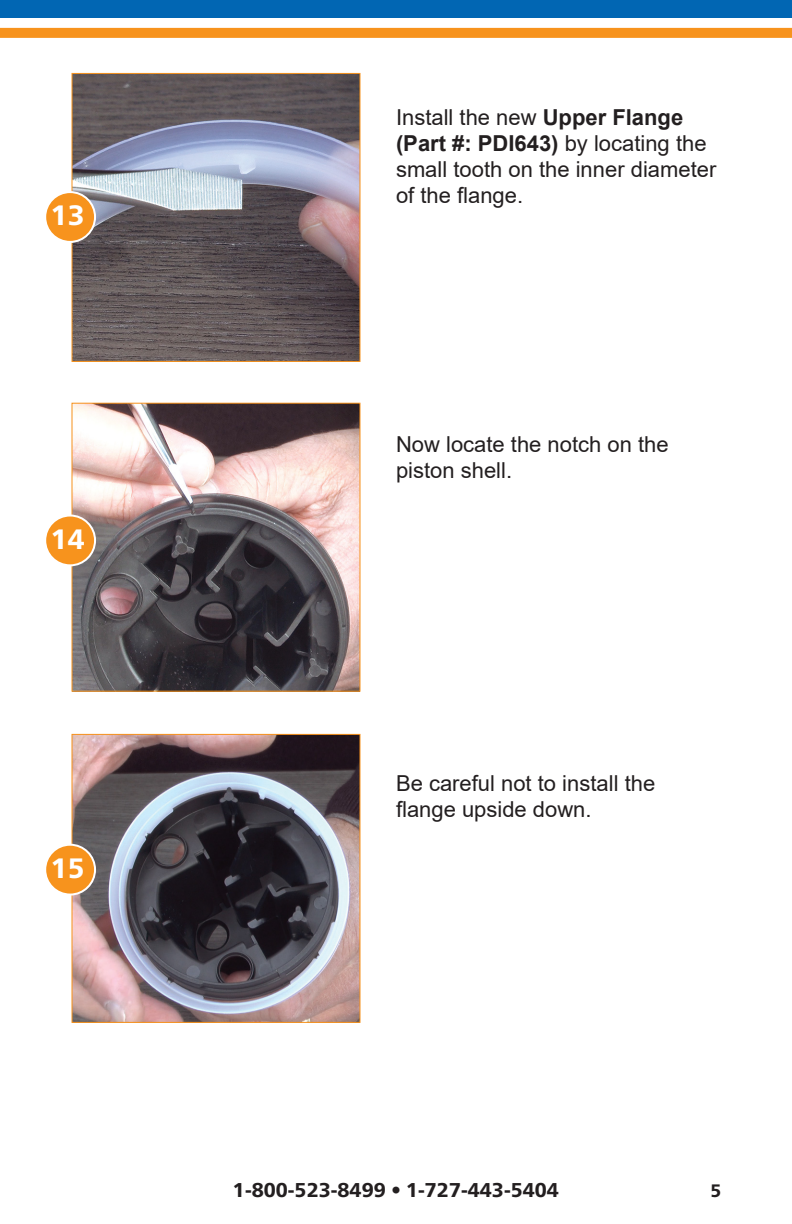
<style>
.page{position:relative;width:792px;height:1224px;background:#fff}
.page>*{position:absolute;margin:0;border:0;box-sizing:border-box;transform-origin:0 0}
.t1{font:800 28px "Frutiger Neue LT Pro";color:#fff}
.t2{font:22px/26px "Arial";color:#231f20}
.t3{font:800 20px "Frutiger Neue LT Pro";color:#231f20}
.t4{font:800 18px "Frutiger Neue LT Pro";color:#231f20}
.s1{font-weight:700}
</style>
<div class="page">
<div style="left:0;top:0;width:792px;height:18px;background:#0166b3"></div>
<div style="left:0;top:28px;width:792px;height:10px;background:#f7931d"></div>
<img style="left:74px;top:736px;width:284px;height:285px">
<div style="left:72px;top:734px;width:288px;height:289px;border:1px solid #f7931d"></div>
<img style="left:74px;top:405px;width:284px;height:285px">
<div style="left:72px;top:403px;width:288px;height:289px;border:1px solid #f7931d"></div>
<img style="left:74px;top:75px;width:284px;height:285px">
<div style="left:72px;top:73px;width:288px;height:289px;border:1px solid #f7931d"></div>
<div style="left:45px;top:516px;width:50px;height:49px;background:#f7931d;border-radius:50%"></div>
<div style="left:44px;top:515px;width:52px;height:51px;border:2px solid #fff;border-radius:50%"></div>
<div style="left:45px;top:192px;width:50px;height:50px;background:#f7931d;border-radius:50%"></div>
<div style="left:44px;top:191px;width:52px;height:52px;border:2px solid #fff;border-radius:50%"></div>
<div style="left:45px;top:845px;width:50px;height:50px;background:#f7931d;border-radius:50%"></div>
<div style="left:44px;top:844px;width:52px;height:52px;border:2px solid #fff;border-radius:50%"></div>
<p class="t1" style="left:51px;top:199px;width:35px">13</p>
<p class="t1" style="left:51px;top:522px;width:35px">14</p>
<p class="t1" style="left:51px;top:851px;width:35px">15</p>
<p class="t2" style="left:396px;top:105px;width:289px">Install the new <span class="s1">Upper Flange</span></p>
<p class="t2" style="left:396px;top:131px;width:322px"><span class="s1">(Part #: PDI643)</span> by locating the small tooth on the inner diameter of the flange.</p>
<p class="t2" style="left:396px;top:431px;width:274px">Now locate the notch on the piston shell.</p>
<p class="t2" style="left:396px;top:770px;width:261px">Be careful not to install the</p>
<p class="t2" style="left:396px;top:796px;width:197px">flange upside down.</p>
<p class="t3" style="left:233px;top:1178px;width:328px">1-800-523-8499 • 1-727-443-5404</p>
<p class="t4" style="left:711px;top:1180px;width:12px">5</p>
</div>
